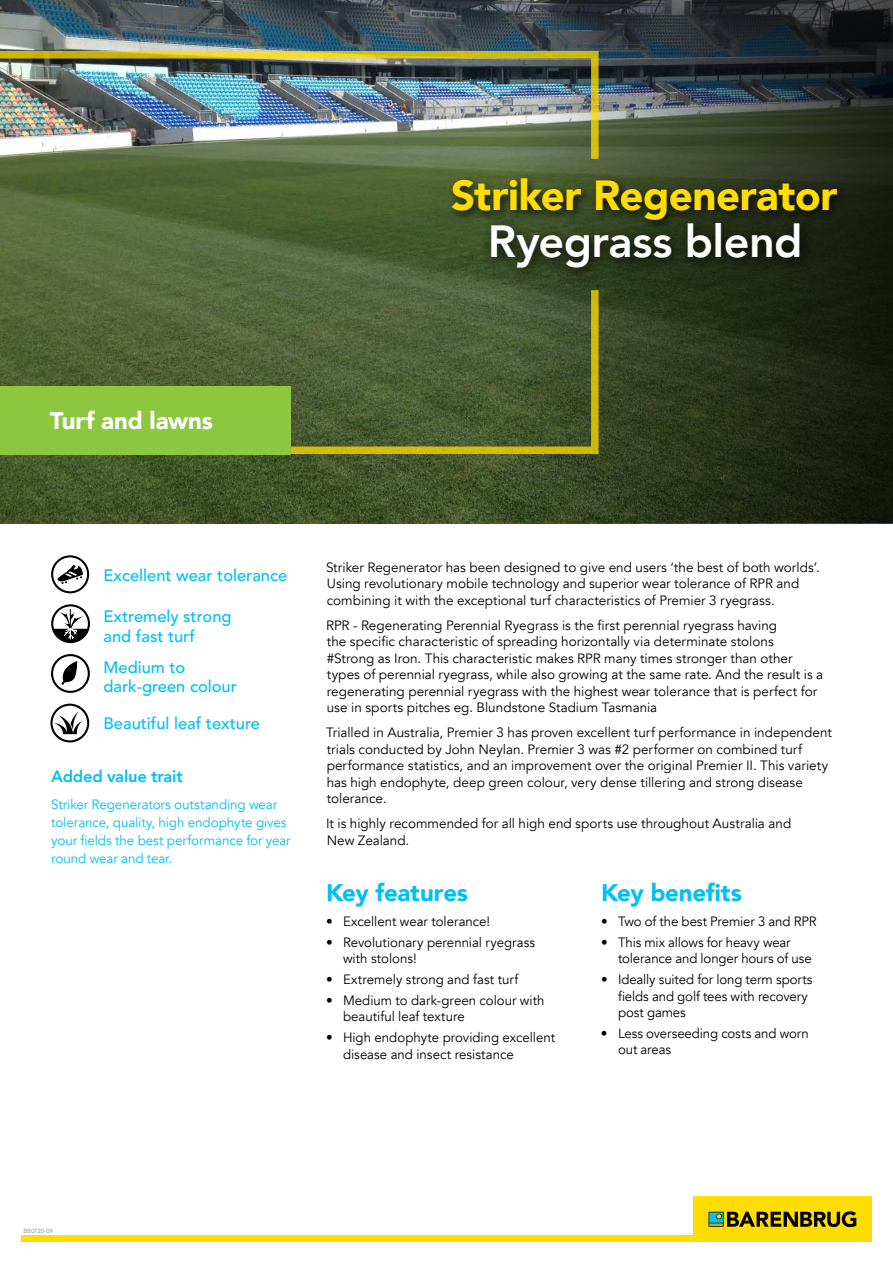
<style>
.page{position:relative;width:893px;height:1263px;background:#fff}
.page>*{position:absolute;margin:0;border:0;box-sizing:border-box;transform-origin:0 0}
.t1{font:800 45px "Avenir";letter-spacing:-.01em;color:#fff}
.t2{font:900 42px "Avenir";letter-spacing:-.01em;color:#fd0}
.t3{font:900 24px "Avenir";letter-spacing:-.01em;color:#00c0f3}
.t4{font:900 24px "Avenir";letter-spacing:-.005em;color:#fff}
.t5{font:500 16.5px/19.8px "Avenir LT Std";color:#00c0f3}
.t6{font:800 16.5px "Avenir";letter-spacing:-.01em;color:#00c0f3}
.t7{font:13.5px/16.5px "Avenir";color:#000}
.t8{font:13.5px/18px "Avenir";letter-spacing:-.01em;color:#00c0f3}
.t9{font:6px "Avenir LT Std";color:#808285}
</style>
<div class="page">
<img style="left:0;top:0;width:429px;height:523px">
<svg style="left:429px;top:0;width:464px;height:523px;background:#2d3726"></svg>
<div style="left:448px;top:174px;width:400px;height:58px;background:#000;opacity:.75"></div>
<svg style="left:0;top:289px;width:600px;height:166px;background:#556335"></svg>
<img style="left:0;top:47px;width:600px;height:113px">
<div style="left:480px;top:212px;width:336px;height:73px;background:#000;opacity:.75"></div>
<div style="left:0;top:386px;width:291px;height:68px;background:#8dc63f"></div>
<div style="left:53px;top:557px;width:35px;height:35px;background:#000;border-radius:50%"></div>
<div style="left:50px;top:704px;width:39px;height:38px;border:2px solid #000;border-radius:50%"></div>
<svg style="left:54px;top:711px;width:28px;height:23px"></svg>
<svg style="left:52px;top:557px;width:36px;height:35px"></svg>
<div style="left:51px;top:555px;width:38px;height:38px;border:2px solid #000;border-radius:50%"></div>
<svg style="left:56px;top:564px;width:27px;height:20px"></svg>
<svg style="left:52px;top:655px;width:36px;height:37px"></svg>
<div style="left:51px;top:654px;width:39px;height:39px;border:2px solid #000;border-radius:50%"></div>
<svg style="left:59px;top:661px;width:21px;height:26px"></svg>
<div style="left:51px;top:604px;width:39px;height:39px;border:2px solid #000;border-radius:50%"></div>
<svg style="left:53px;top:608px;width:36px;height:33px"></svg>
<div style="left:21px;top:1235px;width:851px;height:7px;background:#fd0"></div>
<div style="left:693px;top:1197px;width:179px;height:45px;background:#fd0"></div>
<svg style="left:708px;top:1211px;width:148px;height:16px"></svg>
<h2 class="t2" style="left:451px;top:160px;width:388px">Striker Regenerator</h2>
<h1 class="t1" style="left:488px;top:206px;width:316px">Ryegrass blend</h1>
<h3 class="t4" style="left:50px;top:400px;width:165px">Turf and lawns</h3>
<p class="t5" style="left:104px;top:566px;width:185px">Excellent wear tolerance</p>
<p class="t5" style="left:104px;top:607px;width:130px">Extremely strong and fast turf</p>
<p class="t5" style="left:104px;top:657px;width:135px">Medium to dark-green colour</p>
<p class="t5" style="left:104px;top:714px;width:158px">Beautiful leaf texture</p>
<p class="t6" style="left:51px;top:763px;width:133px">Added value trait</p>
<p class="t8" style="left:51px;top:795px;width:241px">Striker Regenerators outstanding wear tolerance, quality, high endophyte gives your fields the best performance for year round wear and tear.</p>
<p class="t7" style="left:326px;top:559px;width:495px">Striker Regenerator has been designed to give end users ‘the best of both worlds’.<br>Using revolutionary mobile technology and superior wear tolerance of RPR and combining it with the exceptional turf characteristics of Premier 3 ryegrass.</p>
<p class="t7" style="left:326px;top:617px;width:499px">RPR - Regenerating Perennial Ryegrass is the first perennial ryegrass having<br>the specific characteristic of spreading horizontally via determinate stolons #Strong as Iron. This characteristic makes RPR many times stronger than other types of perennial ryegrass, while also growing at the same rate. And the result is a regenerating perennial ryegrass with the highest wear tolerance that is perfect for use in sports pitches eg. Blundstone Stadium Tasmania</p>
<p class="t7" style="left:326px;top:724px;width:507px">Trialled in Australia, Premier 3 has proven excellent turf performance in independent trials conducted by John Neylan. Premier 3 was #2 performer on combined turf performance statistics, and an improvement over the original Premier II. This variety has high endophyte, deep green colour, very dense tillering and strong disease tolerance.</p>
<p class="t7" style="left:326px;top:815px;width:467px">It is highly recommended for all high end sports use throughout Australia and<br>New Zealand.</p>
<h3 class="t3" style="left:326px;top:872px;width:143px">Key features</h3>
<p class="t7" style="left:326px;top:913px;width:166px">• Excellent wear tolerance!</p>
<p class="t7" style="left:343px;top:934px;width:194px;text-indent:-17px">• Revolutionary perennial ryegrass with stolons!</p>
<p class="t7" style="left:326px;top:971px;width:194px">• Extremely strong and fast turf</p>
<p class="t7" style="left:343px;top:992px;width:203px;text-indent:-17px">• Medium to dark-green colour with beautiful leaf texture</p>
<p class="t7" style="left:343px;top:1029px;width:214px;text-indent:-17px">• High endophyte providing excellent disease and insect resistance</p>
<h3 class="t3" style="left:601px;top:872px;width:142px">Key benefits</h3>
<p class="t7" style="left:601px;top:913px;width:217px">• Two of the best Premier 3 and RPR</p>
<p class="t7" style="left:618px;top:934px;width:195px;text-indent:-17px">• This mix allows for heavy wear tolerance and longer hours of use</p>
<p class="t7" style="left:618px;top:971px;width:196px;text-indent:-17px">• Ideally suited for long term sports fields and golf tees with recovery post games</p>
<p class="t7" style="left:618px;top:1025px;width:192px;text-indent:-17px">• Less overseeding costs and worn out areas</p>
<p class="t9" style="left:23px;top:1228px;width:31px">BB0720-09</p>
</div>
